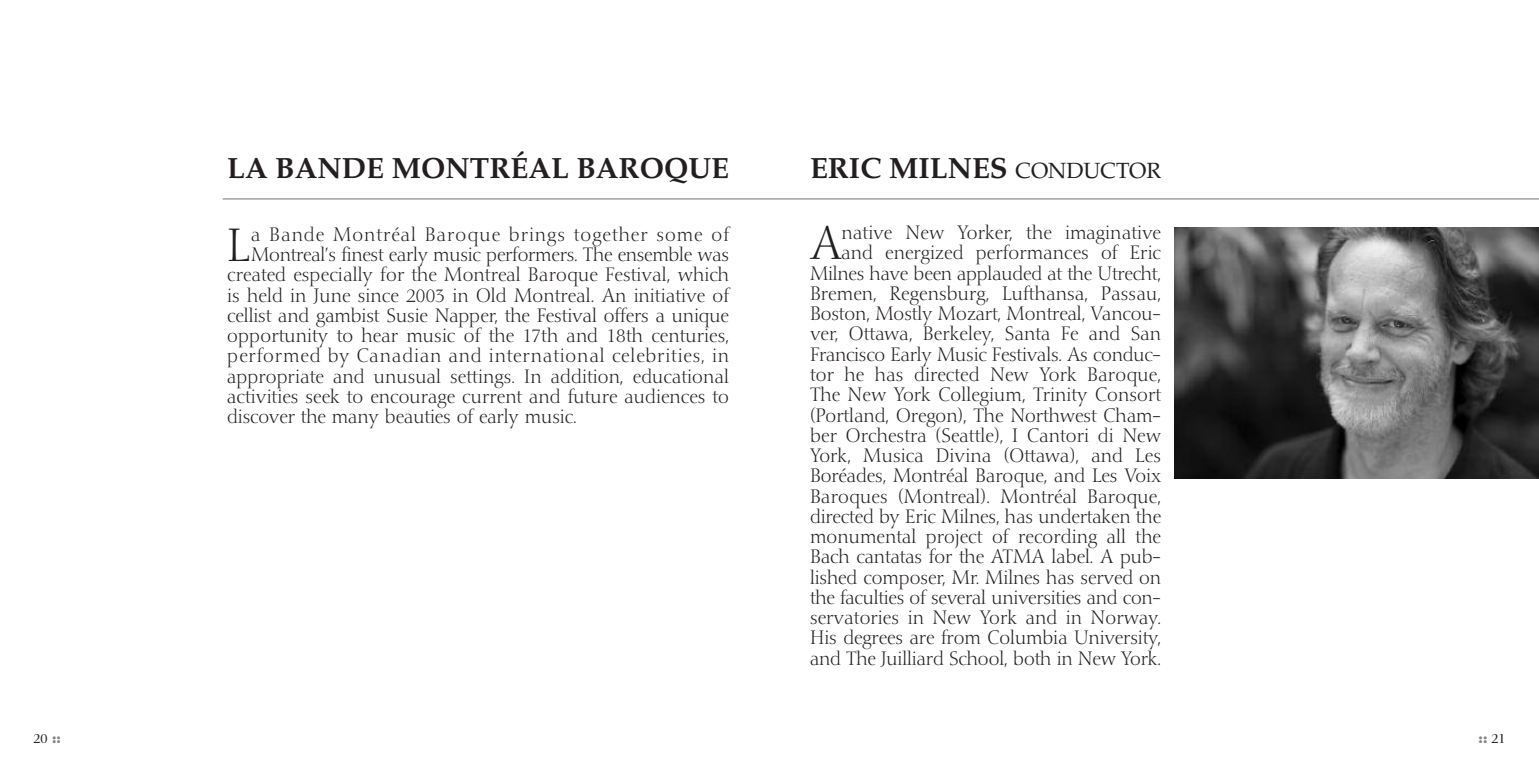
<style>
.page{position:relative;width:1539px;height:766px;background:#fff}
.page>*{position:absolute;margin:0;border:0;box-sizing:border-box;transform-origin:0 0}
.t1{font:300 45.9px "Nofret";color:#231f20}
.t2{font:700 29.25px "Palatino";color:#231f20}
.t3{font:300 19.12px/20.2px "Nofret";letter-spacing:.01em;color:#231f20;text-align:right}
.t4{font:300 19.12px "Nofret";letter-spacing:-.01em;color:#231f20}
.t5{font:300 19.12px "Nofret";letter-spacing:.05em;color:#231f20}
.t6{font:300 19.12px "Nofret";letter-spacing:.055em;color:#231f20}
.t7{font:13.5px "Nofret";color:#231f20}
.t8{font:700 13.5px "Nofret";color:#808285}
.s1{font-weight:400;font-size:22.05px}
.s2{font-weight:700;color:#808285}
.s3{font-weight:400;color:#231f20}
</style>
<div class="page">
<img style="left:1174px;top:228px;width:365px;height:250px">
<hr style="left:223px;top:198px;width:1316px;height:1px;background:#808285">
<h2 class="t2" style="left:227px;top:156px;width:503px">LA BANDE MONTRÉAL BAROQUE</h2>
<h1 class="t1" style="left:227px;top:226px;width:24px">L</h1>
<p class="t6" style="left:251px;top:226px;width:479px">a Bande Montréal Baroque brings together some of</p>
<p class="t4" style="left:251px;top:246px;width:479px">Montreal’s finest early music performers. The ensemble was</p>
<p class="t3" style="left:227px;top:266px;width:503px">created especially for the Montreal Baroque Festival, which</p>
<p class="t3" style="left:227px;top:287px;width:503px">is held in June since 2003 in Old Montreal. An initiative of</p>
<p class="t3" style="left:227px;top:307px;width:503px">cellist and gambist Susie Napper, the Festival offers a unique</p>
<p class="t3" style="left:227px;top:327px;width:503px">opportunity to hear music of the 17th and 18th centuries,</p>
<p class="t5" style="left:227px;top:348px;width:503px">performed by Canadian and international celebrities, in</p>
<p class="t3" style="left:227px;top:368px;width:503px">appropriate and unusual settings. In addition, educational</p>
<p class="t3" style="left:227px;top:388px;width:503px">activities seek to encourage current and future audiences to</p>
<p class="t3" style="left:227px;top:408px;width:351px">discover the many beauties of early music.</p>
<h2 class="t2" style="left:810px;top:157px;width:353px">ERIC MILNES <span class="s1">CONDUCTOR</span></h2>
<p class="t3" style="left:810px;top:224px;width:353px">native New Yorker, the imaginative and energized performances of Eric Milnes have been applauded at the Utrecht, Bremen, Regensburg, Lufthansa, Passau, Boston, Mostly Mozart, Montreal, Vancou&shy;ver, Ottawa, Berkeley, Santa Fe and San Francisco Early Music Festivals. As conduc&shy;tor he has directed New York Baroque, The New York Collegium, Trinity Consort (Portland, Oregon), The Northwest Cham&shy;ber Orchestra (Seattle), I Cantori di New York, Musica Divina (Ottawa), and Les Boréades, Montréal Baroque, and Les Voix Baroques (Montreal). Montréal Baroque, directed by Eric Milnes, has undertaken the monumental project of recording all the Bach cantatas for the ATMA label. A pub&shy;lished composer, Mr. Milnes has served on the faculties of several universities and con&shy;servatories in New York and in Norway.<br>His degrees are from Columbia University, and The Juilliard School, both in New York.</p>
<h1 class="t1" style="left:810px;top:225px;width:33px">A</h1>
<p class="t7" style="left:34px;top:732px;width:29px">20 <span class="s2">::</span></p>
<p class="t8" style="left:1478px;top:732px;width:29px">:: <span class="s3">21</span></p>
</div>
